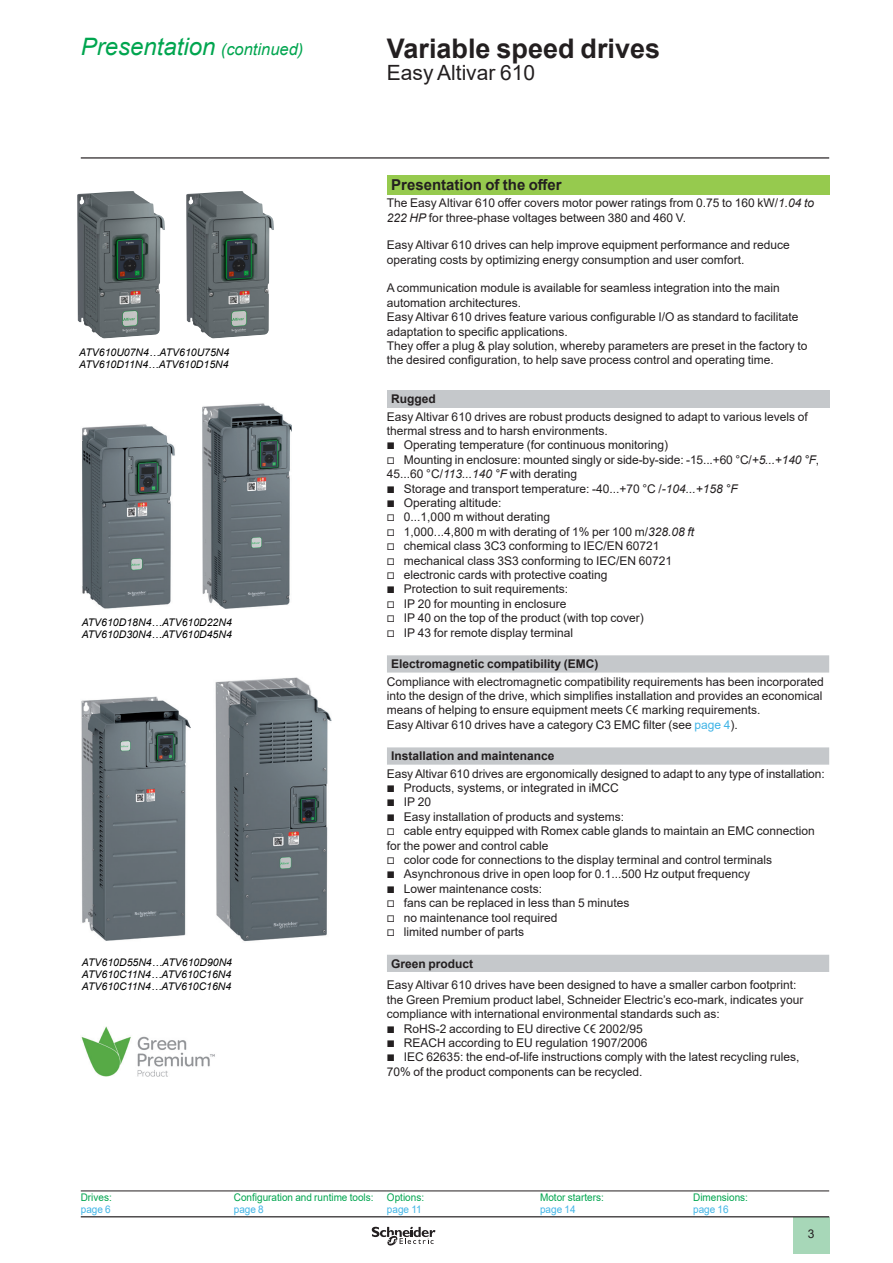
<style>
.page{position:relative;width:893px;height:1263px;background:#fff}
.page>*{position:absolute;margin:0;border:0;box-sizing:border-box;transform-origin:0 0}
._0_TitleLev1{font:700 27px "Arial";color:#231f20}
._0_Topic{font:italic 24px "Arial";color:#00a54f}
._0_TitleLev2{font:21px "Arial";color:#231f20}
._1_Section_3__10{font:700 15px "Arial";color:#231f20}
._1_Text__8{font:12px/14.4px "Arial";color:#231f20}
._1_Section_4__8{font:700 12px "Arial";color:#231f20}
._1_Legend___Nota__7{font:italic 10.5px "Arial";color:#000}
._0_SeePage{font:10.5px/12px "Arial";color:#00a54f;scale:.95 1}
._0_SeePage-2{font:10.5px "Arial";color:#40b4e6;scale:.95 1}
.s1{font-size:16.5px}
.s2{font-style:italic}
.s3{font-family:"Graph Schneider"}
.s4{color:#40b4e6}
</style>
<div class="page">
<hr style="left:81px;top:157px;width:748px;height:2px;background:#231f20">
<div style="left:793px;top:1217px;width:36px;height:37px;background:#a7d7b8"></div>
<hr style="left:81px;top:1216px;width:748px;height:1px;background:#231f20">
<svg style="left:372px;top:1226px;width:63px;height:20px"></svg>
<div style="left:387px;top:175px;width:442px;height:19px;background:#96ca4e"></div>
<div style="left:387px;top:390px;width:442px;height:18px;background:#c5c8cb"></div>
<svg style="left:387px;top:655px;width:442px;height:317px"></svg>
<hr style="left:81px;top:1191px;width:153px;height:1px;background:#231f20">
<hr style="left:234px;top:1191px;width:153px;height:1px;background:#231f20">
<hr style="left:387px;top:1191px;width:153px;height:1px;background:#231f20">
<hr style="left:540px;top:1191px;width:153px;height:1px;background:#231f20">
<hr style="left:693px;top:1191px;width:136px;height:1px;background:#231f20">
<img style="left:81px;top:696px;width:110px;height:245px">
<img style="left:215px;top:677px;width:117px;height:265px">
<img style="left:202px;top:403px;width:89px;height:206px">
<img style="left:82px;top:424px;width:93px;height:185px">
<img style="left:81px;top:1027px;width:134px;height:49px">
<img style="left:77px;top:191px;width:88px;height:147px">
<img style="left:186px;top:191px;width:88px;height:147px">
<p class="_0_Topic" style="left:81px;top:31px;width:224px">Presentation <span class="s1">(continued)</span></p>
<p class="_0_TitleLev1" style="left:387px;top:29px;width:275px">Variable speed drives</p>
<p class="_0_TitleLev2" style="left:387px;top:58px;width:150px">Easy Altivar 610</p>
<p class="_1_Legend___Nota__7" style="left:79px;top:345px;width:152px">ATV610U07N4…ATV610U75N4</p>
<p class="_1_Legend___Nota__7" style="left:79px;top:357px;width:151px">ATV610D11N4…ATV610D15N4</p>
<p class="_1_Legend___Nota__7" style="left:82px;top:616px;width:152px">ATV610D18N4…ATV610D22N4</p>
<p class="_1_Legend___Nota__7" style="left:82px;top:628px;width:152px">ATV610D30N4…ATV610D45N4</p>
<p class="_1_Legend___Nota__7" style="left:82px;top:956px;width:152px">ATV610D55N4…ATV610D90N4</p>
<p class="_1_Legend___Nota__7" style="left:82px;top:968px;width:151px">ATV610C11N4…ATV610C16N4</p>
<p class="_1_Legend___Nota__7" style="left:82px;top:980px;width:151px">ATV610C11N4…ATV610C16N4</p>
<p class="_1_Section_3__10" style="left:391px;top:174px;width:172px">Presentation of the offer</p>
<p class="_1_Text__8" style="left:387px;top:196px;width:429px">The Easy Altivar 610 offer covers motor power ratings from 0.75 to 160 kW/<span class="s2">1.04 to<br>222 HP</span> for three-phase voltages between 380 and 460 V.</p>
<p class="_1_Text__8" style="left:387px;top:238px;width:404px">Easy Altivar 610 drives can help improve equipment performance and reduce operating costs by optimizing energy consumption and user comfort.</p>
<p class="_1_Text__8" style="left:387px;top:281px;width:394px">A communication module is available for seamless integration into the main automation architectures.</p>
<p class="_1_Text__8" style="left:387px;top:310px;width:413px">Easy Altivar 610 drives feature various configurable I/O as standard to facilitate adaptation to specific applications.</p>
<p class="_1_Text__8" style="left:387px;top:339px;width:422px">They offer a plug &amp; play solution, whereby parameters are preset in the factory to the desired configuration, to help save process control and operating time.</p>
<p class="_1_Section_4__8" style="left:391px;top:391px;width:46px">Rugged</p>
<p class="_1_Text__8" style="left:387px;top:409px;width:422px">Easy Altivar 610 drives are robust products designed to adapt to various levels of thermal stress and to harsh environments.</p>
<p class="_1_Text__8" style="left:387px;top:438px;width:283px"><span class="s3">b</span> Operating temperature (for continuous monitoring)</p>
<p class="_1_Text__8" style="left:387px;top:452px;width:434px"><span class="s3">v</span> Mounting in enclosure: mounted singly or side-by-side: -15...+60 °C/<span class="s2">+5...+140 °F</span>,<br>45...60 °C/<span class="s2">113...140 °F</span> with derating</p>
<p class="_1_Text__8" style="left:387px;top:481px;width:352px"><span class="s3">b</span> Storage and transport temperature: -40...+70 °C /<span class="s2">-104...+158 °F</span></p>
<p class="_1_Text__8" style="left:387px;top:496px;width:116px"><span class="s3">b</span> Operating altitude:</p>
<p class="_1_Text__8" style="left:387px;top:510px;width:165px"><span class="s3">v</span> 0...1,000 m without derating</p>
<p class="_1_Text__8" style="left:387px;top:524px;width:309px"><span class="s3">v</span> 1,000...4,800 m with derating of 1% per 100 m/<span class="s2">328.08 ft</span></p>
<p class="_1_Text__8" style="left:387px;top:539px;width:274px"><span class="s3">v</span> chemical class 3C3 conforming to IEC/EN 60721</p>
<p class="_1_Text__8" style="left:387px;top:553px;width:287px"><span class="s3">v</span> mechanical class 3S3 conforming to IEC/EN 60721</p>
<p class="_1_Text__8" style="left:387px;top:568px;width:222px"><span class="s3">v</span> electronic cards with protective coating</p>
<p class="_1_Text__8" style="left:387px;top:582px;width:183px"><span class="s3">b</span> Protection to suit requirements:</p>
<p class="_1_Text__8" style="left:387px;top:596px;width:181px"><span class="s3">v</span> IP 20 for mounting in enclosure</p>
<p class="_1_Text__8" style="left:387px;top:611px;width:258px"><span class="s3">v</span> IP 40 on the top of the product (with top cover)</p>
<p class="_1_Text__8" style="left:387px;top:625px;width:188px"><span class="s3">v</span> IP 43 for remote display terminal</p>
<p class="_1_Section_4__8" style="left:391px;top:656px;width:209px">Electromagnetic compatibility (EMC)</p>
<p class="_1_Text__8" style="left:387px;top:674px;width:438px;text-align:justify">Compliance with electromagnetic compatibility requirements has been incorporated into the design of the drive, which simplifies installation and provides an economical means of helping to ensure equipment meets <span class="s3">e</span> marking requirements.</p>
<p class="_1_Text__8" style="left:387px;top:717px;width:352px">Easy Altivar 610 drives have a category C3 EMC filter (see <span class="s4">page 4</span>).</p>
<p class="_1_Section_4__8" style="left:391px;top:748px;width:165px">Installation and maintenance</p>
<p class="_1_Text__8" style="left:387px;top:766px;width:439px">Easy Altivar 610 drives are ergonomically designed to adapt to any type of installation:</p>
<p class="_1_Text__8" style="left:387px;top:780px;width:233px"><span class="s3">b</span> Products, systems, or integrated in iMCC</p>
<p class="_1_Text__8" style="left:387px;top:795px;width:46px"><span class="s3">b</span> IP 20</p>
<p class="_1_Text__8" style="left:387px;top:809px;width:239px"><span class="s3">b</span> Easy installation of products and systems:</p>
<p class="_1_Text__8" style="left:387px;top:824px;width:429px"><span class="s3">v</span> cable entry equipped with Romex cable glands to maintain an EMC connection for the power and control cable</p>
<p class="_1_Text__8" style="left:387px;top:852px;width:387px"><span class="s3">v</span> color code for connections to the display terminal and control terminals</p>
<p class="_1_Text__8" style="left:387px;top:867px;width:365px"><span class="s3">b</span> Asynchronous drive in open loop for 0.1...500 Hz output frequency</p>
<p class="_1_Text__8" style="left:387px;top:881px;width:157px"><span class="s3">b</span> Lower maintenance costs:</p>
<p class="_1_Text__8" style="left:387px;top:896px;width:244px"><span class="s3">v</span> fans can be replaced in less than 5 minutes</p>
<p class="_1_Text__8" style="left:387px;top:910px;width:172px"><span class="s3">v</span> no maintenance tool required</p>
<p class="_1_Text__8" style="left:387px;top:924px;width:139px"><span class="s3">v</span> limited number of parts</p>
<p class="_1_Section_4__8" style="left:391px;top:955px;width:84px">Green product</p>
<p class="_1_Text__8" style="left:387px;top:978px;width:411px">Easy Altivar 610 drives have been designed to have a smaller carbon footprint:</p>
<p class="_1_Text__8" style="left:387px;top:992px;width:418px">the Green Premium product label, Schneider Electric’s eco-mark, indicates your compliance with international environmental standards such as:</p>
<p class="_1_Text__8" style="left:387px;top:1021px;width:257px"><span class="s3">b</span> RoHS-2 according to EU directive <span class="s3">e</span> 2002/95</p>
<p class="_1_Text__8" style="left:387px;top:1035px;width:262px"><span class="s3">b</span> REACH according to EU regulation 1907/2006</p>
<p class="_1_Text__8" style="left:387px;top:1050px;width:414px"><span class="s3">b</span> IEC 62635: the end-of-life instructions comply with the latest recycling rules,<br>70% of the product components can be recycled.</p>
<p class="_0_SeePage" style="left:81px;top:1191px;width:34px">Drives:</p>
<p class="_0_SeePage-2" style="left:81px;top:1202px;width:33px">page 6</p>
<p class="_0_SeePage" style="left:234px;top:1191px;width:149px">Configuration and runtime tools: <span class="s4">page 8</span></p>
<p class="_0_SeePage" style="left:387px;top:1191px;width:41px">Options:</p>
<p class="_0_SeePage-2" style="left:387px;top:1202px;width:38px">page 11</p>
<p class="_0_SeePage" style="left:540px;top:1191px;width:69px">Motor starters:</p>
<p class="_0_SeePage-2" style="left:540px;top:1202px;width:39px">page 14</p>
<p class="_0_SeePage" style="left:693px;top:1191px;width:59px">Dimensions:</p>
<p class="_0_SeePage-2" style="left:693px;top:1202px;width:39px">page 16</p>
<p class="_1_Text__8" style="left:808px;top:1226px;width:8px">3</p>
</div>
